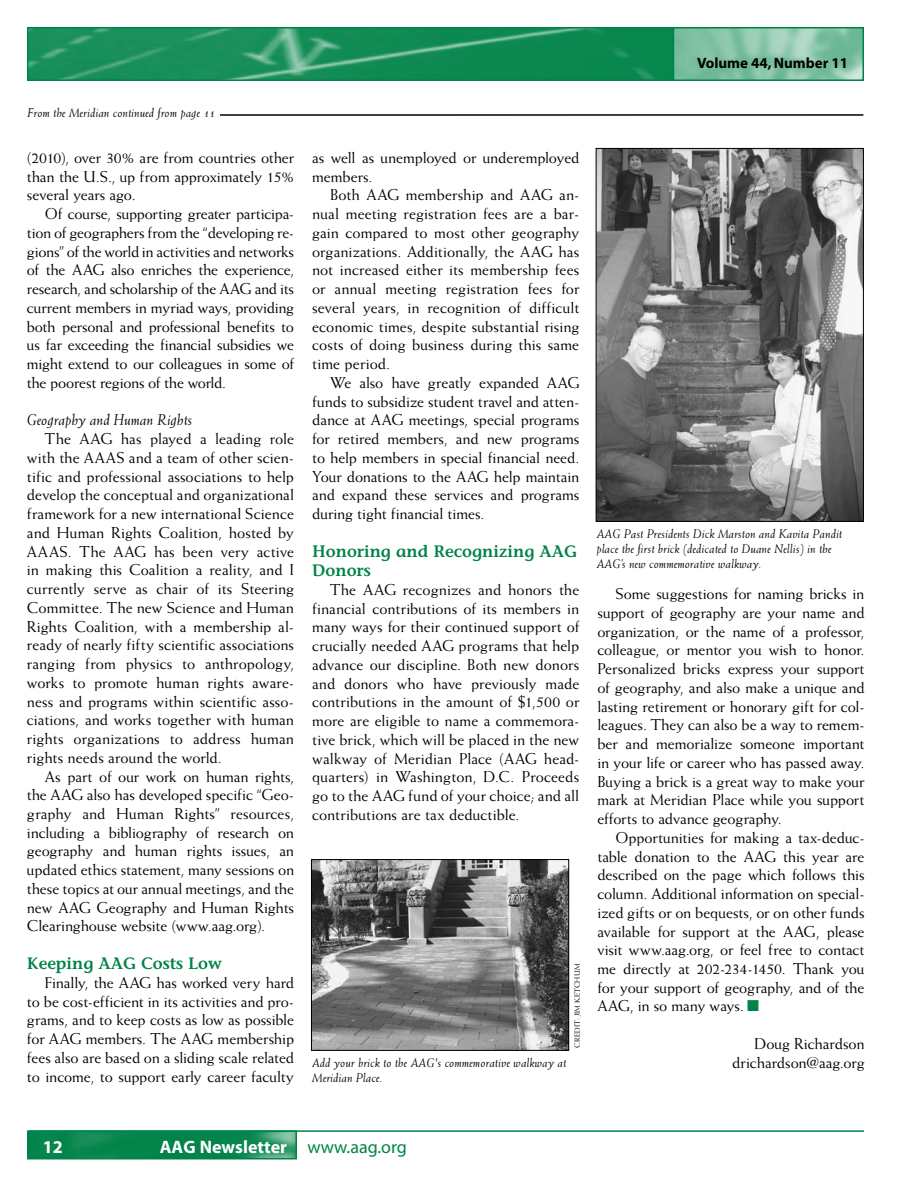
<style>
.page{position:relative;width:918px;height:1188px;background:#fff}
.page>*{position:absolute;margin:0;border:0;box-sizing:border-box;transform-origin:0 0}
.t1{font:700 18px "Myriad";color:#fff}
.t2{font:600 16.5px/19.5px "Stone Informal";color:#008348}
.t3{font:15.75px/18.8px "Weiss";letter-spacing:-.005em;color:#000;text-align:justify}
.t4{font:italic 15.75px "Weiss";color:#000}
.t5{font:700 15px "Myriad";color:#000}
.t6{font:italic 12.75px/15px "Weiss";letter-spacing:.01em;color:#000}
.t7{font:7.5px "Weiss";letter-spacing:.035em;color:#000}
.s1{color:#008348}
.s2{font-weight:400;color:#008348}
</style>
<div class="page">
<img style="left:30px;top:1133px;width:264px;height:23px">
<div style="left:27px;top:1130px;width:270px;height:29px;border:2px solid #008348"></div>
<hr style="left:29px;top:1130px;width:835px;height:2px;background:#008348">
<img style="left:30px;top:30px;width:643px;height:48px">
<div style="left:27px;top:27px;width:837px;height:54px;border:2px solid #008348"></div>
<svg style="left:676px;top:30px;width:185px;height:48px;background:#83c2a6"></svg>
<div style="left:673px;top:27px;width:191px;height:54px;border:2px solid #008348"></div>
<hr style="left:220px;top:114px;width:643px;height:2px;background:#000">
<img style="left:598px;top:150px;width:264px;height:370px">
<div style="left:596px;top:148px;width:268px;height:374px;border:1px solid #000"></div>
<img style="left:313px;top:861px;width:254px;height:188px">
<div style="left:311px;top:859px;width:258px;height:192px;border:1px solid #000"></div>
<p class="t6" style="left:28px;top:105px;width:189px">From the Meridian continued from page 11</p>
<p class="t3" style="left:27px;top:148px;width:269px">(2010), over 30% are from countries other than the U.S., up from approximately 15% several years ago.</p>
<p class="t3" style="left:27px;top:204px;width:269px;text-indent:18px">Of course, supporting greater participa&shy;tion of geographers from the “developing re&shy;gions” of the world in activities and networks of the AAG also enriches the experience, research, and scholarship of the AAG and its current members in myriad ways, providing both personal and professional benefits to us far exceeding the financial subsidies we might extend to our colleagues in some of the poorest regions of the world.</p>
<p class="t4" style="left:27px;top:411px;width:167px">Geography and Human Rights</p>
<p class="t3" style="left:27px;top:429px;width:269px;text-indent:18px">The AAG has played a leading role with the AAAS and a team of other scien&shy;tific and professional associations to help develop the conceptual and organizational framework for a new international Science and Human Rights Coalition, hosted by AAAS. The AAG has been very active in making this Coalition a reality, and I currently serve as chair of its Steering Committee. The new Science and Human Rights Coalition, with a membership al&shy;ready of nearly fifty scientific associations ranging from physics to anthropology, works to promote human rights aware&shy;ness and programs within scientific asso&shy;ciations, and works together with human rights organizations to address human rights needs around the world.</p>
<p class="t3" style="left:27px;top:767px;width:269px;text-align:left;text-indent:18px">As part of our work on human rights, the AAG also has developed specific “Geo&shy;graphy and Human Rights” resources, including a bibliography of research on geography and human rights issues, an updated ethics statement, many sessions on these topics at our annual meetings, and the new AAG Geography and Human Rights Clearinghouse website (www.aag.org).</p>
<p class="t2" style="left:27px;top:954px;width:196px">Keeping AAG Costs Low</p>
<p class="t3" style="left:27px;top:973px;width:269px;text-indent:18px">Finally, the AAG has worked very hard to be cost-efficient in its activities and pro&shy;grams, and to keep costs as low as possible for AAG members. The AAG membership fees also are based on a sliding scale related to income, to support early career faculty</p>
<p class="t5" style="left:697px;top:56px;width:153px">Volume 44, Number 11</p>
<p class="t3" style="left:312px;top:148px;width:269px">as well as unemployed or underemployed members.</p>
<p class="t3" style="left:312px;top:185px;width:269px;text-indent:18px">Both AAG membership and AAG an&shy;nual meeting registration fees are a bar&shy;gain compared to most other geography organizations. Additionally, the AAG has not increased either its membership fees or annual meeting registration fees for several years, in recognition of difficult economic times, despite substantial rising costs of doing business during this same time period.</p>
<p class="t3" style="left:312px;top:373px;width:269px;text-indent:18px">We also have greatly expanded AAG funds to subsidize student travel and atten&shy;dance at AAG meetings, special programs for retired members, and new programs to help members in special financial need.<br>Your donations to the AAG help maintain and expand these services and programs during tight financial times.</p>
<p class="t2" style="left:312px;top:541px;width:266px">Honoring and Recognizing AAG<br>Donors</p>
<p class="t3" style="left:312px;top:580px;width:269px;text-indent:18px">The AAG recognizes and honors the financial contributions of its members in many ways for their continued support of crucially needed AAG programs that help advance our discipline. Both new donors and donors who have previously made contributions in the amount of $1,500 or more are eligible to name a commemora&shy;tive brick, which will be placed in the new walkway of Meridian Place (AAG head&shy;quarters) in Washington, D.C. Proceeds go to the AAG fund of your choice; and all contributions are tax deductible.</p>
<p class="t3" style="left:597px;top:584px;width:269px;text-indent:18px">Some suggestions for naming bricks in support of geography are your name and organization, or the name of a professor, colleague, or mentor you wish to honor.<br>Personalized bricks express your support of geography, and also make a unique and lasting retirement or honorary gift for col&shy;leagues. They can also be a way to remem&shy;ber and memorialize someone important in your life or career who has passed away.<br>Buying a brick is a great way to make your mark at Meridian Place while you support efforts to advance geography.</p>
<p class="t3" style="left:597px;top:828px;width:269px;text-indent:18px">Opportunities for making a tax-deduc&shy;table donation to the AAG this year are described on the page which follows this column. Additional information on special&shy;ized gifts or on bequests, or on other funds available for support at the AAG, please visit www.aag.org, or feel free to contact me directly at 202-234-1450. Thank you for your support of geography, and of the AAG, in so many ways. <span class="s1">■</span></p>
<p class="t3" style="left:732px;top:1034px;width:134px;text-align:right">Doug Richardson drichardson@aag.org</p>
<p class="t6" style="left:597px;top:526px;width:247px">AAG Past Presidents Dick Marston and Kavita Pandit place the first brick (dedicated to Duane Nellis) in the<br>AAG’s new commemorative walkway.</p>
<p class="t7" style="left:573px;top:1048px;width:85px;rotate:-90deg">CREDIT: Jim Ketchum</p>
<p class="t6" style="left:312px;top:1055px;width:256px">Add your brick to the AAG's commemorative walkway at<br>Meridian Place.</p>
<p class="t1" style="left:43px;top:1137px;width:21px">12</p>
<p class="t1" style="left:160px;top:1137px;width:249px">AAG Newsletter <span class="s2">www.aag.org</span></p>
</div>
